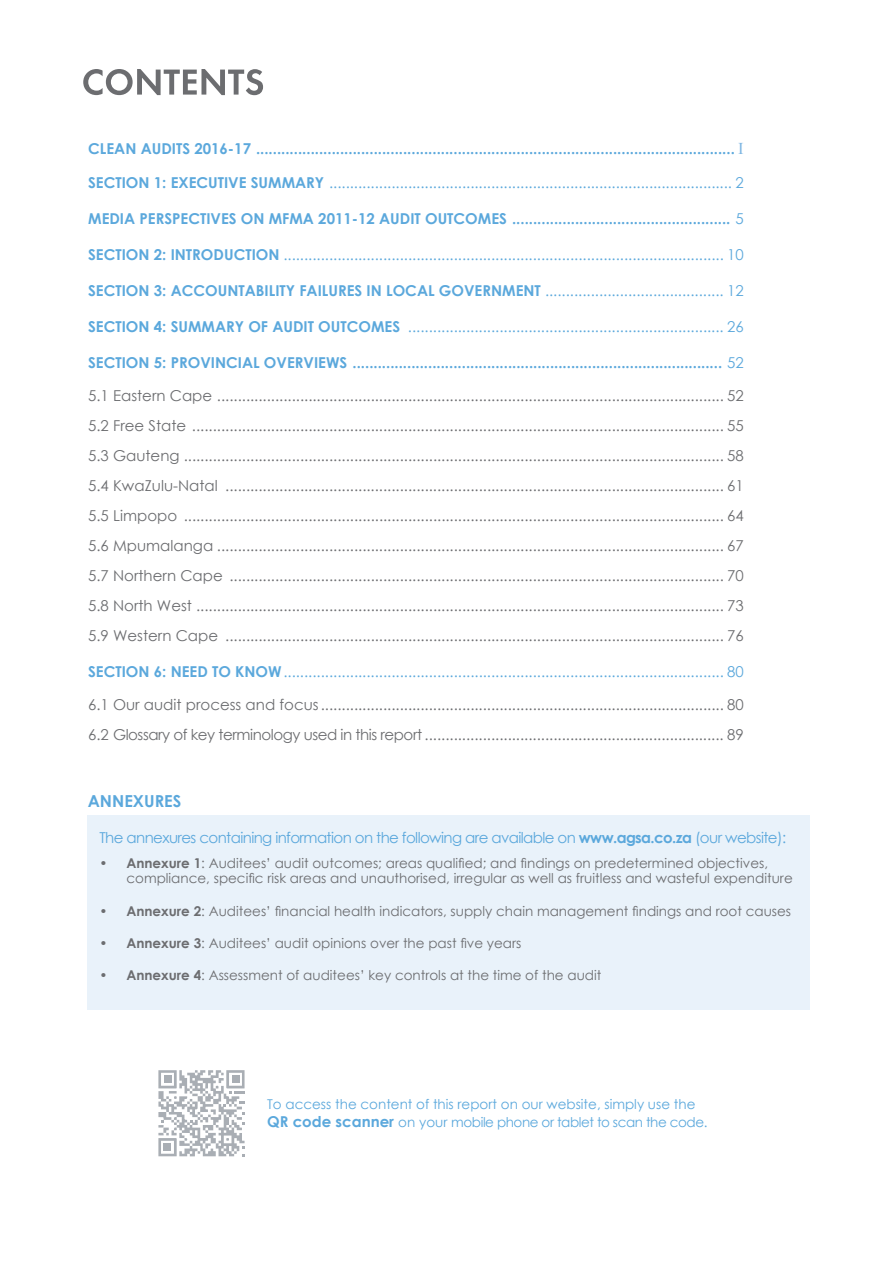
<style>
.page{position:relative;width:893px;height:1263px;background:#fff}
.page>*{position:absolute;margin:0;border:0;box-sizing:border-box;transform-origin:0 0}
.t1{font:700 16.5px "Century Gothic";color:#5ba8dc}
.t2{font:15px "Century Gothic";color:#6c6d70}
.t3{font:15px "Century Gothic";letter-spacing:-.04em;color:#5ba8dc}
.t4{font:700 15px "Century Gothic";color:#5ba8dc}
.t5{font:15px "Century Gothic";letter-spacing:-.03em;color:#6c6d70}
.t6{font:13.5px/15px "Century Gothic";color:#6c6d70}
.t7{font:13.5px/18px "Century Gothic";color:#5ba8dc}
.s1{font-family:"Times New Roman";font-weight:400;font-size:16.5px;color:#7eb6e2}
.s2{font-weight:700}
.s3{font-weight:400}
.s4{font-weight:700;font-size:15px}
</style>
<div class="page">
<svg style="left:83px;top:69px;width:180px;height:26px"></svg>
<div style="left:88px;top:815px;width:722px;height:195px;background:#e9f2fa"></div>
<svg style="left:158px;top:1070px;width:87px;height:86px"></svg>
<p class="t4" style="left:88px;top:139px;width:657px">CLEAN AUDITS 2016-17 .................................................................................................................. <span class="s1">I</span></p>
<p class="t3" style="left:88px;top:172px;width:657px"><span class="s2">SECTION 1: EXECUTIVE SUMMARY</span> ................................................................................................. 2</p>
<p class="t4" style="left:88px;top:209px;width:657px">MEDIA PERSPECTIVES ON MFMA 2011-12 AUDIT OUTCOMES .................................................... <span class="s3">5</span></p>
<p class="t3" style="left:88px;top:244px;width:657px"><span class="s2">SECTION 2: INTRODUCTION</span> .......................................................................................................... 10</p>
<p class="t4" style="left:88px;top:281px;width:657px">SECTION 3: ACCOUNTABILITY FAILURES IN LOCAL GOVERNMENT <span class="s3">........................................... 12</span></p>
<p class="t3" style="left:88px;top:316px;width:657px"><span class="s2">SECTION 4: SUMMARY OF AUDIT OUTCOMES</span> ............................................................................ 26</p>
<p class="t4" style="left:88px;top:353px;width:657px">SECTION 5: PROVINCIAL OVERVIEWS ........................................................................................ <span class="s3">52</span></p>
<p class="t2" style="left:88px;top:385px;width:657px">5.1 Eastern Cape .......................................................................................................................... 52</p>
<p class="t2" style="left:88px;top:415px;width:657px">5.2 Free State ................................................................................................................................ 55</p>
<p class="t2" style="left:88px;top:445px;width:657px">5.3 Gauteng .................................................................................................................................. 58</p>
<p class="t2" style="left:88px;top:475px;width:657px">5.4 KwaZulu-Natal ........................................................................................................................ 61</p>
<p class="t2" style="left:88px;top:505px;width:657px">5.5 Limpopo .................................................................................................................................. 64</p>
<p class="t2" style="left:88px;top:535px;width:657px">5.6 Mpumalanga .......................................................................................................................... 67</p>
<p class="t2" style="left:88px;top:565px;width:657px">5.7 Northern Cape ....................................................................................................................... 70</p>
<p class="t2" style="left:88px;top:595px;width:657px">5.8 North West ............................................................................................................................... 73</p>
<p class="t2" style="left:88px;top:625px;width:657px">5.9 Western Cape ........................................................................................................................ 76</p>
<p class="t3" style="left:88px;top:661px;width:657px"><span class="s2">SECTION 6: NEED TO KNOW</span>.......................................................................................................... 80</p>
<p class="t2" style="left:88px;top:694px;width:657px">6.1 Our audit process and focus................................................................................................. 80</p>
<p class="t5" style="left:88px;top:724px;width:657px">6.2 Glossary of key terminology used in this report ........................................................................ 89</p>
<p class="t1" style="left:88px;top:791px;width:95px">ANNEXURES</p>
<p class="t3" style="left:99px;top:827px;width:688px">The annexures containing information on the following are available on <span class="s2">www.agsa.co.za</span> (our website):</p>
<p class="t6" style="left:126px;top:856px;width:668px;text-indent:-27px"><span class="s2">• Annexure 1</span>: Auditees’ audit outcomes; areas qualified; and findings on predetermined objectives, compliance, specific risk areas and unauthorised, irregular as well as fruitless and wasteful expenditure</p>
<p class="t6" style="left:99px;top:903px;width:693px"><span class="s2">• Annexure 2</span>: Auditees’ financial health indicators, supply chain management findings and root causes</p>
<p class="t6" style="left:99px;top:935px;width:423px"><span class="s2">• Annexure 3</span>: Auditees’ audit opinions over the past five years</p>
<p class="t6" style="left:99px;top:967px;width:503px"><span class="s2">• Annexure 4</span>: Assessment of auditees’ key controls at the time of the audit</p>
<p class="t7" style="left:267px;top:1094px;width:442px">To access the content of this report on our website, simply use the<br><span class="s4">QR code scanner</span> on your mobile phone or tablet to scan the code.</p>
</div>
